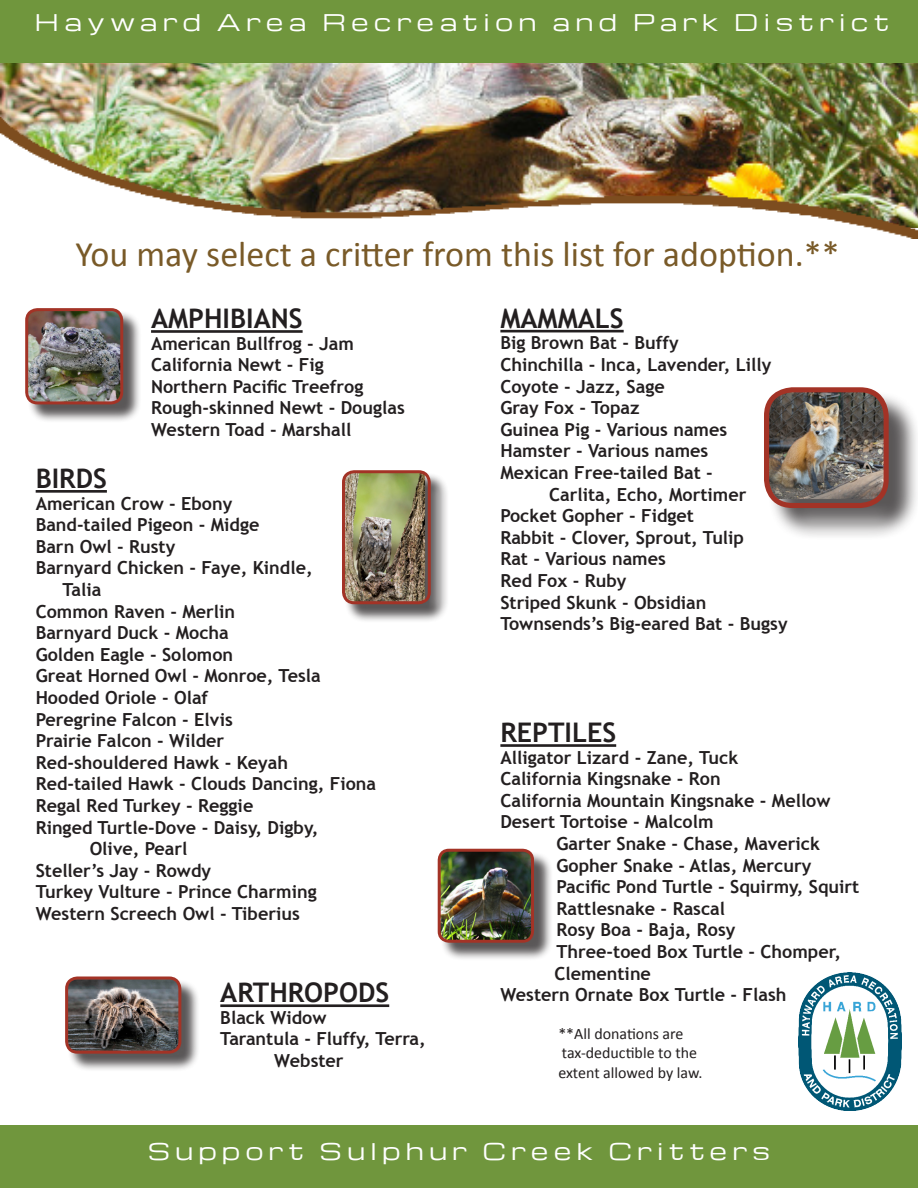
<style>
.page{position:relative;width:918px;height:1188px;background:#fff}
.page>*{position:absolute;margin:0;border:0;box-sizing:border-box;transform-origin:0 0}
.t1{font:36px "Calibri";color:#795a28}
.t2{font:700 27px "Trebuchet MS";color:#231f20}
.t3{font:22.5px "Michroma";letter-spacing:.25em;color:#fff}
.t4{font:700 18px "Trebuchet MS";color:#231f20}
.t5{font:15.9px/19.2px "Calibri";color:#231f20}
</style>
<div class="page">
<hr style="left:151px;top:330px;width:152px;height:3px;background:#231f20">
<hr style="left:36px;top:490px;width:71px;height:3px;background:#231f20">
<hr style="left:220px;top:1004px;width:169px;height:3px;background:#231f20">
<hr style="left:500px;top:744px;width:116px;height:3px;background:#231f20">
<hr style="left:500px;top:330px;width:124px;height:2px;background:#231f20">
<div style="left:344px;top:472px;width:106px;height:151px;background:#231f20;opacity:.75"></div>
<img style="left:344px;top:472px;width:81px;height:130px">
<div style="left:342px;top:470px;width:89px;height:134px;border:3px solid #a33326;border-radius:11px"></div>
<div style="left:768px;top:391px;width:150px;height:149px;background:#231f20;opacity:.75"></div>
<img style="left:768px;top:391px;width:118px;height:108px">
<div style="left:764px;top:387px;width:125px;height:121px;border:5px solid #a33326;border-radius:26px"></div>
<div style="left:0;top:0;width:918px;height:63px;background:#70963d"></div>
<img style="left:0;top:63px;width:918px;height:55px">
<img style="left:0;top:118px;width:918px;height:121px">
<div style="left:0;top:1125px;width:918px;height:63px;background:#70963d"></div>
<div style="left:27px;top:310px;width:115px;height:113px;background:#231f20;opacity:.75"></div>
<img style="left:27px;top:310px;width:95px;height:93px">
<div style="left:25px;top:308px;width:98px;height:96px;border:3px solid #a33326;border-radius:11px"></div>
<div style="left:440px;top:851px;width:113px;height:110px;background:#231f20;opacity:.75"></div>
<img style="left:439px;top:850px;width:94px;height:91px">
<div style="left:438px;top:849px;width:96px;height:94px;border:3px solid #a33326;border-radius:10px"></div>
<img style="left:798px;top:972px;width:104px;height:139px">
<div style="left:67px;top:979px;width:133px;height:93px;background:#231f20;opacity:.75"></div>
<img style="left:67px;top:979px;width:113px;height:70px">
<img style="left:69px;top:1049px;width:108px;height:1px">
<div style="left:65px;top:976px;width:116px;height:78px;border:3px solid #a33326;border-radius:11px"></div>
<p class="t3" style="left:35px;top:10px;width:856px">Hayward Area Recreation and Park District</p>
<p class="t1" style="left:76px;top:231px;width:766px">You may select a critter from this list for adoption.**</p>
<p class="t2" style="left:151px;top:302px;width:153px">AMPHIBIANS</p>
<p class="t4" style="left:151px;top:332px;width:204px">American Bullfrog - Jam</p>
<p class="t4" style="left:151px;top:354px;width:174px">California Newt - Fig</p>
<p class="t4" style="left:151px;top:375px;width:214px">Northern Pacific Treefrog</p>
<p class="t4" style="left:151px;top:397px;width:255px">Rough-skinned Newt - Douglas</p>
<p class="t4" style="left:151px;top:418px;width:202px">Western Toad - Marshall</p>
<p class="t2" style="left:36px;top:461px;width:73px">BIRDS</p>
<p class="t4" style="left:36px;top:492px;width:198px">American Crow - Ebony</p>
<p class="t4" style="left:36px;top:513px;width:225px">Band-tailed Pigeon - Midge</p>
<p class="t4" style="left:36px;top:535px;width:141px">Barn Owl - Rusty</p>
<p class="t4" style="left:36px;top:557px;width:278px">Barnyard Chicken - Faye, Kindle,</p>
<p class="t4" style="left:62px;top:578px;width:40px">Talia</p>
<p class="t4" style="left:36px;top:600px;width:201px">Common Raven - Merlin</p>
<p class="t4" style="left:36px;top:621px;width:195px">Barnyard Duck - Mocha</p>
<p class="t4" style="left:36px;top:643px;width:199px">Golden Eagle - Solomon</p>
<p class="t4" style="left:36px;top:665px;width:287px">Great Horned Owl - Monroe, Tesla</p>
<p class="t4" style="left:36px;top:686px;width:174px">Hooded Oriole - Olaf</p>
<p class="t4" style="left:36px;top:708px;width:199px">Peregrine Falcon - Elvis</p>
<p class="t4" style="left:36px;top:729px;width:190px">Prairie Falcon - Wilder</p>
<p class="t4" style="left:36px;top:751px;width:254px">Red-shouldered Hawk - Keyah</p>
<p class="t4" style="left:36px;top:773px;width:342px">Red-tailed Hawk - Clouds Dancing, Fiona</p>
<p class="t4" style="left:36px;top:794px;width:219px">Regal Red Turkey - Reggie</p>
<p class="t4" style="left:36px;top:816px;width:284px">Ringed Turtle-Dove - Daisy, Digby,</p>
<p class="t4" style="left:90px;top:837px;width:99px">Olive, Pearl</p>
<p class="t4" style="left:36px;top:859px;width:177px">Steller’s Jay - Rowdy</p>
<p class="t4" style="left:36px;top:881px;width:283px">Turkey Vulture - Prince Charming</p>
<p class="t4" style="left:36px;top:902px;width:266px">Western Screech Owl - Tiberius</p>
<p class="t2" style="left:500px;top:301px;width:125px">MAMMALS</p>
<p class="t4" style="left:500px;top:332px;width:180px">Big Brown Bat - Buffy</p>
<p class="t4" style="left:500px;top:353px;width:273px">Chinchilla - Inca, Lavender, Lilly</p>
<p class="t4" style="left:500px;top:375px;width:166px">Coyote - Jazz, Sage</p>
<p class="t4" style="left:500px;top:396px;width:141px">Gray Fox - Topaz</p>
<p class="t4" style="left:500px;top:418px;width:228px">Guinea Pig - Various names</p>
<p class="t4" style="left:500px;top:440px;width:210px">Hamster - Various names</p>
<p class="t4" style="left:500px;top:461px;width:214px">Mexican Free-tailed Bat -</p>
<p class="t4" style="left:549px;top:483px;width:199px">Carlita, Echo, Mortimer</p>
<p class="t4" style="left:500px;top:504px;width:195px">Pocket Gopher - Fidget</p>
<p class="t4" style="left:500px;top:526px;width:245px">Rabbit - Clover, Sprout, Tulip</p>
<p class="t4" style="left:500px;top:548px;width:167px">Rat - Various names</p>
<p class="t4" style="left:500px;top:569px;width:128px">Red Fox - Ruby</p>
<p class="t4" style="left:500px;top:591px;width:208px">Striped Skunk - Obsidian</p>
<p class="t4" style="left:500px;top:612px;width:289px">Townsends’s Big-eared Bat - Bugsy</p>
<p class="t2" style="left:500px;top:716px;width:117px">REPTILES</p>
<p class="t4" style="left:500px;top:746px;width:239px">Alligator Lizard - Zane, Tuck</p>
<p class="t4" style="left:500px;top:768px;width:222px">California Kingsnake - Ron</p>
<p class="t4" style="left:500px;top:789px;width:332px">California Mountain Kingsnake - Mellow</p>
<p class="t4" style="left:500px;top:811px;width:215px">Desert Tortoise - Malcolm</p>
<p class="t4" style="left:557px;top:832px;width:265px">Garter Snake - Chase, Maverick</p>
<p class="t4" style="left:557px;top:854px;width:256px">Gopher Snake - Atlas, Mercury</p>
<p class="t4" style="left:557px;top:876px;width:304px">Pacific Pond Turtle - Squirmy, Squirt</p>
<p class="t4" style="left:557px;top:897px;width:170px">Rattlesnake - Rascal</p>
<p class="t4" style="left:557px;top:919px;width:180px">Rosy Boa - Baja, Rosy</p>
<p class="t4" style="left:557px;top:940px;width:286px">Three-toed Box Turtle - Chomper,</p>
<p class="t4" style="left:554px;top:962px;width:98px">Clementine</p>
<p class="t4" style="left:500px;top:984px;width:288px">Western Ornate Box Turtle - Flash</p>
<p class="t2" style="left:220px;top:976px;width:170px">ARTHROPODS</p>
<p class="t4" style="left:220px;top:1006px;width:108px">Black Widow</p>
<p class="t4" style="left:220px;top:1028px;width:207px">Tarantula - Fluffy, Terra,</p>
<p class="t4" style="left:274px;top:1049px;width:71px">Webster</p>
<p class="t5" style="left:558px;top:1025px;width:127px">**All donations are</p>
<p class="t5" style="left:558px;top:1044px;width:146px">tax-deductible to the extent allowed by law.</p>
<p class="t3" style="left:148px;top:1139px;width:624px">Support Sulphur Creek Critters</p>
</div>
